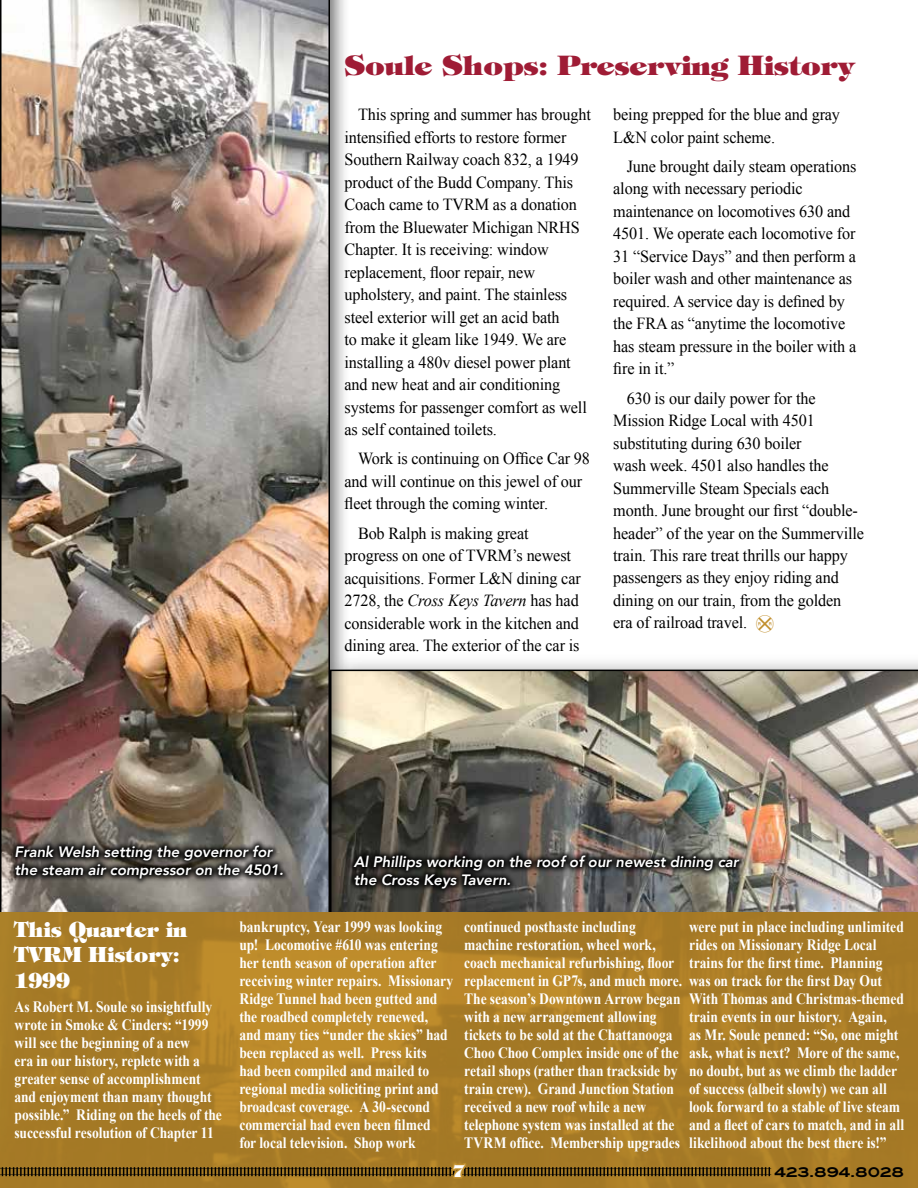
<style>
.page{position:relative;width:918px;height:1188px;background:#fff}
.page>*{position:absolute;margin:0;border:0;box-sizing:border-box;transform-origin:0 0}
.t1{font:800 27px "Tiffany";color:#9f1c35}
.t2{font:800 21px/25.2px "Tiffany";color:#fff;scale:.93 1}
.t3{font:16.8px/22.5px "Times New Roman";letter-spacing:-.01em;color:#000;scale:.96 1}
.t4{font:800 16.5px "Tiffany";color:#fff}
.t5{font:700 15.75px/18px "Times New Roman";letter-spacing:-.005em;color:#fff;scale:.86 1}
.t6{font:italic 800 15px/18px "Avenir";letter-spacing:-.005em;color:#fff}
.t7{font:700 13.5px "Blair ITC";letter-spacing:-.025em;color:#000}
.s1{font-style:italic}
.s2{font-family:"RR Sign";font-size:17.25px;color:#c18f2d}
</style>
<div class="page">
<div style="left:314px;top:654px;width:604px;height:313px;background:#000;opacity:.58"></div>
<img style="left:350px;top:670px;width:568px;height:243px">
<div style="left:0;top:0;width:350px;height:957px;background:#000;opacity:.58"></div>
<img style="left:0;top:0;width:330px;height:913px">
<img style="left:0;top:913px;width:918px;height:275px">
<svg style="left:0;top:1161px;width:771px;height:24px"></svg>
<svg style="left:347px;top:848px;width:399px;height:47px"></svg>
<svg style="left:9px;top:838px;width:281px;height:47px"></svg>
<h1 class="t1" style="left:345px;top:47px;width:512px">Soule Shops: Preserving History</h1>
<p class="t3" style="left:345px;top:103px;width:258px;text-indent:13px">This spring and summer has brought intensified efforts to restore former Southern Railway coach 832, a 1949 product of the Budd Company. This Coach came to TVRM as a donation from the Bluewater Michigan NRHS Chapter. It is receiving: window replacement, floor repair, new upholstery, and paint. The stainless steel exterior will get an acid bath<br>to make it gleam like 1949. We are installing a 480v diesel power plant and new heat and air conditioning systems for passenger comfort as well as self contained toilets.</p>
<p class="t3" style="left:345px;top:447px;width:257px;text-indent:13px">Work is continuing on Office Car 98 and will continue on this jewel of our fleet through the coming winter.</p>
<p class="t3" style="left:345px;top:522px;width:248px;text-indent:13px">Bob Ralph is making great progress on one of TVRM’s newest acquisitions. Former L&amp;N dining car 2728, the <span class="s1">Cross Keys Tavern</span> has had considerable work in the kitchen and dining area. The exterior of the car is</p>
<p class="t3" style="left:613px;top:103px;width:238px">being prepped for the blue and gray<br>L&amp;N color paint scheme.</p>
<p class="t3" style="left:613px;top:155px;width:255px;text-indent:13px">June brought daily steam operations along with necessary periodic maintenance on locomotives 630 and 4501. We operate each locomotive for 31 “Service Days” and then perform a boiler wash and other maintenance as required. A service day is defined by the FRA as “anytime the locomotive has steam pressure in the boiler with a fire in it.”</p>
<p class="t3" style="left:613px;top:386px;width:263px;text-indent:13px">630 is our daily power for the Mission Ridge Local with 4501 substituting during 630 boiler<br>wash week. 4501 also handles the Summerville Steam Specials each month. June brought our first “double&shy;header” of the year on the Summerville train. This rare treat thrills our happy passengers as they enjoy riding and dining on our train, from the golden era of railroad travel. <span class="s2">e</span></p>
<p class="t6" style="left:15px;top:843px;width:271px">Frank Welsh setting the governor for the steam air compressor on the 4501.</p>
<p class="t6" style="left:354px;top:853px;width:386px">Al Phillips working on the roof of our newest dining car the Cross Keys Tavern.</p>
<h2 class="t2" style="left:15px;top:917px;width:187px">This Quarter in<br>TVRM History:<br>1999</h2>
<p class="t5" style="left:15px;top:998px;width:243px">As Robert M. Soule so insightfully wrote in Smoke &amp; Cinders: “1999 will see the beginning of a new<br>era in our history, replete with a greater sense of accomplishment and enjoyment than many thought possible.” Riding on the heels of the successful resolution of Chapter 11</p>
<p class="t5" style="left:239px;top:917px;width:250px">bankruptcy, Year 1999 was looking up! Locomotive #610 was entering her tenth season of operation after receiving winter repairs. Missionary Ridge Tunnel had been gutted and the roadbed completely renewed, and many ties “under the skies” had been replaced as well. Press kits<br>had been compiled and mailed to regional media soliciting print and broadcast coverage. A 30-second commercial had even been filmed<br>for local television. Shop work</p>
<p class="t5" style="left:464px;top:917px;width:487px">continued posthaste including<br>machine restoration, wheel work,<br>coach mechanical refurbishing, floor<br>replacement in GP7s, and much more. was on track for the first Day Out The season’s Downtown Arrow began<br>with a new arrangement allowing<br>tickets to be sold at the Chattanooga<br>Choo Choo Complex inside one of the<br>retail shops (rather than trackside by<br>train crew). Grand Junction Station<br>received a new roof while a new<br>telephone system was installed at the<br>TVRM office. Membership upgrades</p>
<p class="t5" style="left:689px;top:917px;width:251px">were put in place including unlimited rides on Missionary Ridge Local trains for the first time. Planning</p>
<p class="t5" style="left:689px;top:989px;width:252px">With Thomas and Christmas-themed train events in our history. Again,<br>as Mr. Soule penned: “So, one might ask, what is next? More of the same, no doubt, but as we climb the ladder of success (albeit slowly) we can all look forward to a stable of live steam and a fleet of cars to match, and in all likelihood about the best there is!”</p>
<p class="t4" style="left:453px;top:1160px;width:13px">7</p>
<p class="t7" style="left:775px;top:1163px;width:131px">423.894.8028</p>
</div>
